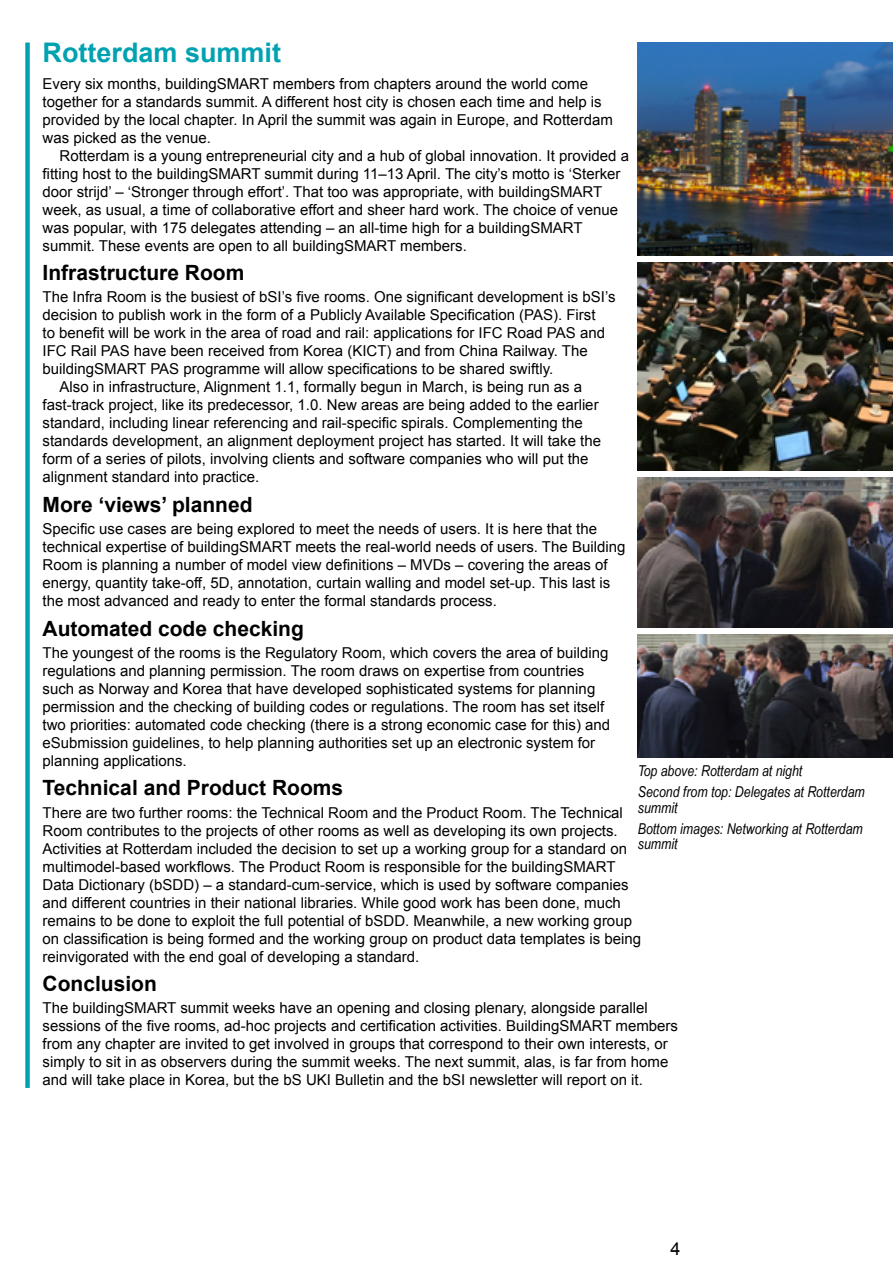
<style>
.page{position:relative;width:893px;height:1263px;background:#fff}
.page>*{position:absolute;margin:0;border:0;box-sizing:border-box;transform-origin:0 0}
.t1{font:700 27px "Arial";color:#00a2b1}
.t2{font:700 21px "Arial";color:#000}
.t3{font:18px "Arial";color:#000}
.t4{font:15px/18px "Arial";color:#000}
.t5{font:italic 15px/20.7px "Arial Narrow";color:#000}
</style>
<div class="page">
<div style="left:25px;top:43px;width:5px;height:1045px;background:#00a2b1"></div>
<img style="left:638px;top:43px;width:255px;height:212px">
<img style="left:638px;top:477px;width:255px;height:150px">
<img style="left:638px;top:634px;width:255px;height:124px">
<img style="left:638px;top:263px;width:255px;height:207px">
<h1 class="t1" style="left:43px;top:35px;width:240px">Rotterdam summit</h1>
<p class="t4" style="left:43px;top:75px;width:572px">Every six months, buildingSMART members from chapters around the world come together for a standards summit. A different host city is chosen each time and help is provided by the local chapter. In April the summit was again in Europe, and Rotterdam was picked as the venue.</p>
<p class="t4" style="left:43px;top:147px;width:588px;text-indent:17px">Rotterdam is a young entrepreneurial city and a hub of global innovation. It provided a fitting host to the buildingSMART summit during 11–13 April. The city’s motto is ‘Sterker door strijd’ – ‘Stronger through effort’. That too was appropriate, with buildingSMART week, as usual, a time of collaborative effort and sheer hard work. The choice of venue was popular, with 175 delegates attending – an all-time high for a buildingSMART summit. These events are open to all buildingSMART members.</p>
<h2 class="t2" style="left:43px;top:259px;width:203px">Infrastructure Room</h2>
<p class="t4" style="left:43px;top:288px;width:575px">The Infra Room is the busiest of bSI’s five rooms. One significant development is bSI’s</p>
<p class="t4" style="left:43px;top:306px;width:555px">decision to publish work in the form of a Publicly Available Specification (PAS). First</p>
<p class="t4" style="left:43px;top:324px;width:564px">to benefit will be work in the area of road and rail: applications for IFC Road PAS and</p>
<p class="t4" style="left:43px;top:342px;width:547px">IFC Rail PAS have been received from Korea (KICT) and from China Railway. The</p>
<p class="t4" style="left:43px;top:360px;width:512px">buildingSMART PAS programme will allow specifications to be shared swiftly.</p>
<p class="t4" style="left:60px;top:378px;width:524px">Also in infrastructure, Alignment 1.1, formally begun in March, is being run as a</p>
<p class="t4" style="left:43px;top:396px;width:558px">fast-track project, like its predecessor, 1.0. New areas are being added to the earlier</p>
<p class="t4" style="left:43px;top:414px;width:542px">standard, including linear referencing and rail-specific spirals. Complementing the</p>
<p class="t4" style="left:43px;top:432px;width:560px">standards development, an alignment deployment project has started. It will take the</p>
<p class="t4" style="left:43px;top:450px;width:548px">form of a series of pilots, involving clients and software companies who will put the</p>
<p class="t4" style="left:43px;top:468px;width:218px">alignment standard into practice.</p>
<h2 class="t2" style="left:43px;top:490px;width:212px">More ‘views’ planned</h2>
<p class="t4" style="left:43px;top:520px;width:584px">Specific use cases are being explored to meet the needs of users. It is here that the technical expertise of buildingSMART meets the real-world needs of users. The Building Room is planning a number of model view definitions – MVDs – covering the areas of energy, quantity take-off, 5D, annotation, curtain walling and model set-up. This last is the most advanced and ready to enter the formal standards process.</p>
<h2 class="t2" style="left:43px;top:614px;width:263px">Automated code checking</h2>
<p class="t4" style="left:43px;top:644px;width:569px">The youngest of the rooms is the Regulatory Room, which covers the area of building regulations and planning permission. The room draws on expertise from countries such as Norway and Korea that have developed sophisticated systems for planning permission and the checking of building codes or regulations. The room has set itself two priorities: automated code checking (there is a strong economic case for this) and eSubmission guidelines, to help planning authorities set up an electronic system for planning applications.</p>
<h2 class="t2" style="left:43px;top:774px;width:302px">Technical and Product Rooms</h2>
<p class="t4" style="left:43px;top:803px;width:600px">There are two further rooms: the Technical Room and the Product Room. The Technical Room contributes to the projects of other rooms as well as developing its own projects.<br>Activities at Rotterdam included the decision to set up a working group for a standard on multimodel-based workflows. The Product Room is responsible for the buildingSMART Data Dictionary (bSDD) – a standard-cum-service, which is used by software companies and different countries in their national libraries. While good work has been done, much remains to be done to exploit the full potential of bSDD. Meanwhile, a new working group on classification is being formed and the working group on product data templates is being reinvigorated with the end goal of developing a standard.</p>
<h2 class="t2" style="left:43px;top:970px;width:116px">Conclusion</h2>
<p class="t4" style="left:43px;top:999px;width:637px">The buildingSMART summit weeks have an opening and closing plenary, alongside parallel sessions of the five rooms, ad-hoc projects and certification activities. BuildingSMART members from any chapter are invited to get involved in groups that correspond to their own interests, or simply to sit in as observers during the summit weeks. The next summit, alas, is far from home and will take place in Korea, but the bS UKI Bulletin and the bSI newsletter will report on it.</p>
<p class="t5" style="left:638px;top:760px;width:228px">Top above: Rotterdam at night<br>Second from top: Delegates at Rotterdam</p>
<p class="t5" style="left:638px;top:797px;width:226px">summit<br>Bottom images: Networking at Rotterdam</p>
<p class="t5" style="left:638px;top:833px;width:41px">summit</p>
<p class="t3" style="left:670px;top:1237px;width:12px">4</p>
</div>
